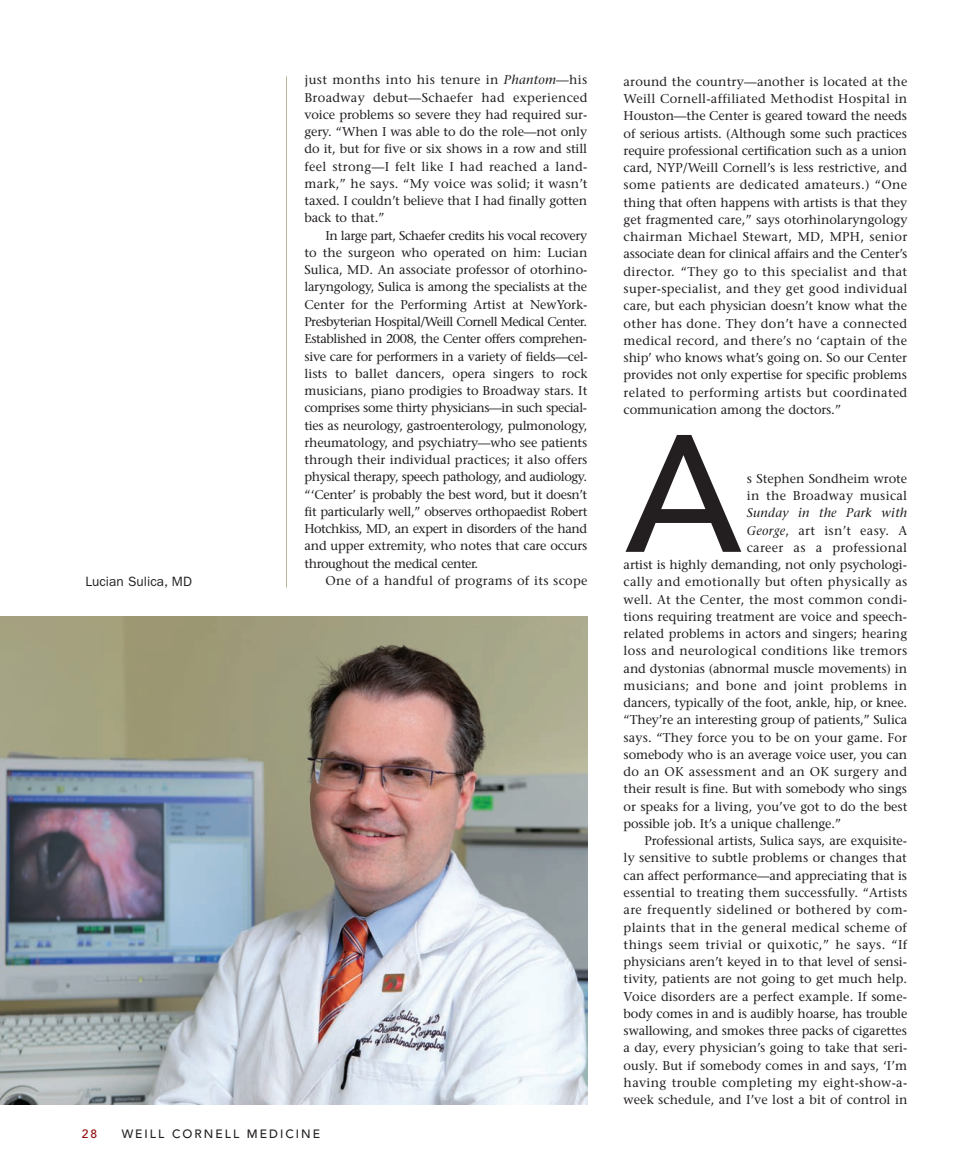
<style>
.page{position:relative;width:972px;height:1175px;background:#fff}
.page>*{position:absolute;margin:0;border:0;box-sizing:border-box;transform-origin:0 0}
.t1{font:500 165px "Avenir";color:#231f20}
.t2{font:13.5px "Franklin Gothic";color:#231f20}
.t3{font:12.75px/17.2px "Stone Serif";letter-spacing:-.01em;color:#231f20;text-align:justify}
.t4{font:12.75px "Stone Serif";letter-spacing:.025em;color:#231f20}
.t5{font:12.75px "Stone Serif";letter-spacing:-.035em;color:#231f20}
.t6{font:12.75px "Stone Serif";letter-spacing:.01em;color:#231f20}
.t7{font:12.75px "Stone Serif";letter-spacing:-.03em;color:#231f20}
.t8{font:12.75px "Stone Serif";letter-spacing:.02em;color:#231f20}
.t9{font:12.75px "Stone Serif";letter-spacing:-.04em;color:#231f20}
.t10{font:12.75px "Stone Serif";letter-spacing:.015em;color:#231f20}
.t11{font:italic 12.75px "Stone Serif";letter-spacing:.025em;color:#231f20}
.t12{font:500 12px "Avenir";letter-spacing:.165em;color:#231f20}
.t13{font:500 12px "Avenir";color:#910b0f}
.s1{font-style:italic}
</style>
<div class="page">
<hr style="left:286px;top:76px;width:1px;height:511px;background:#bdb49c">
<img style="left:0;top:616px;width:587px;height:488px">
<p class="t2" style="left:85px;top:576px;width:108px">Lucian Sulica, MD</p>
<p class="t4" style="left:304px;top:75px;width:284px">just months into his tenure in <span class="s1">Phantom</span>—his</p>
<p class="t4" style="left:304px;top:92px;width:284px">Broadway debut—Schaefer had experienced</p>
<p class="t3" style="left:304px;top:107px;width:284px">voice problems so severe they had required sur-</p>
<p class="t3" style="left:304px;top:124px;width:284px">gery. “When I was able to do the role—not only</p>
<p class="t3" style="left:304px;top:142px;width:284px">do it, but for five or six shows in a row and still</p>
<p class="t4" style="left:304px;top:161px;width:284px">feel strong—I felt like I had reached a land-</p>
<p class="t10" style="left:304px;top:178px;width:285px">mark,” he says. “My voice was solid; it wasn’t</p>
<p class="t3" style="left:304px;top:193px;width:284px">taxed. I couldn’t believe that I had finally gotten</p>
<p class="t3" style="left:304px;top:211px;width:82px">back to that.”</p>
<p class="t5" style="left:326px;top:230px;width:263px">In large part, Schaefer credits his vocal recovery</p>
<p class="t3" style="left:304px;top:245px;width:284px">to the surgeon who operated on him: Lucian</p>
<p class="t3" style="left:304px;top:262px;width:284px">Sulica, MD. An associate professor of otorhino-</p>
<p class="t3" style="left:304px;top:280px;width:284px">laryngology, Sulica is among the specialists at the</p>
<p class="t3" style="left:304px;top:297px;width:284px">Center for the Performing Artist at NewYork-</p>
<p class="t9" style="left:304px;top:316px;width:284px">Presbyterian Hospital/Weill Cornell Medical Center.</p>
<p class="t5" style="left:304px;top:334px;width:284px">Established in 2008, the Center offers comprehen-</p>
<p class="t3" style="left:304px;top:349px;width:285px">sive care for performers in a variety of fields—cel-</p>
<p class="t3" style="left:304px;top:366px;width:284px">lists to ballet dancers, opera singers to rock</p>
<p class="t3" style="left:304px;top:383px;width:284px">musicians, piano prodigies to Broadway stars. It</p>
<p class="t5" style="left:304px;top:403px;width:284px">comprises some thirty physicians—in such special-</p>
<p class="t3" style="left:304px;top:418px;width:285px">ties as neurology, gastroenterology, pulmonology,</p>
<p class="t3" style="left:304px;top:435px;width:284px">rheumatology, and psychiatry—who see patients</p>
<p class="t3" style="left:304px;top:452px;width:285px">through their individual practices; it also offers</p>
<p class="t5" style="left:304px;top:472px;width:284px">physical therapy, speech pathology, and audiology.</p>
<p class="t7" style="left:304px;top:489px;width:284px">“‘Center’ is probably the best word, but it doesn’t</p>
<p class="t7" style="left:304px;top:506px;width:284px">fit particularly well,” observes orthopaedist Robert</p>
<p class="t5" style="left:304px;top:523px;width:284px">Hotchkiss, MD, an expert in disorders of the hand</p>
<p class="t3" style="left:304px;top:538px;width:284px">and upper extremity, who notes that care occurs</p>
<p class="t5" style="left:304px;top:558px;width:175px">throughout the medical center.</p>
<p class="t4" style="left:326px;top:575px;width:263px">One of a handful of programs of its scope</p>
<p class="t13" style="left:82px;top:1129px;width:17px">28</p>
<p class="t12" style="left:122px;top:1129px;width:200px">WEILL CORNELL MEDICINE</p>
<p class="t3" style="left:624px;top:74px;width:285px">around the country—another is located at the Weill Cornell-affiliated Methodist Hospital in Houston—the Center is geared toward the needs of serious artists. (Although some such practices require professional certification such as a union card, NYP/Weill Cornell’s is less restrictive, and some patients are dedicated amateurs.) “One thing that often happens with artists is that they get fragmented care,” says otorhinolaryngology chairman Michael Stewart, MD, MPH, senior associate dean for clinical affairs and the Center’s director. “They go to this specialist and that super-specialist, and they get good individual care, but each physician doesn’t know what the other has done. They don’t have a connected medical record, and there’s no ‘captain of the ship’ who knows what’s going on. So our Center provides not only expertise for specific problems related to performing artists but coordinated communication among the doctors.”</p>
<p class="t1" style="left:625px;top:427px;width:118px">A</p>
<p class="t3" style="left:747px;top:471px;width:162px">s Stephen Sondheim wrote</p>
<p class="t4" style="left:747px;top:490px;width:162px">in the Broadway musical</p>
<p class="t11" style="left:747px;top:508px;width:162px">Sunday in the Park with</p>
<p class="t4" style="left:747px;top:525px;width:162px"><span class="s1">George</span>, art isn’t easy. A</p>
<p class="t4" style="left:747px;top:542px;width:162px">career as a professional</p>
<p class="t3" style="left:624px;top:557px;width:285px">artist is highly demanding, not only psychologi-</p>
<p class="t4" style="left:624px;top:577px;width:285px">cally and emotionally but often physically as</p>
<p class="t8" style="left:624px;top:594px;width:285px">well. At the Center, the most common condi-</p>
<p class="t3" style="left:624px;top:609px;width:285px">tions requiring treatment are voice and speech-</p>
<p class="t3" style="left:624px;top:626px;width:285px">related problems in actors and singers; hearing</p>
<p class="t4" style="left:624px;top:646px;width:285px">loss and neurological conditions like tremors</p>
<p class="t3" style="left:624px;top:661px;width:285px">and dystonias (abnormal muscle movements) in</p>
<p class="t4" style="left:624px;top:680px;width:285px">musicians; and bone and joint problems in</p>
<p class="t3" style="left:624px;top:695px;width:285px">dancers, typically of the foot, ankle, hip, or knee.</p>
<p class="t3" style="left:624px;top:712px;width:285px">“They’re an interesting group of patients,” Sulica</p>
<p class="t6" style="left:624px;top:732px;width:285px">says. “They force you to be on your game. For</p>
<p class="t3" style="left:624px;top:747px;width:285px">somebody who is an average voice user, you can</p>
<p class="t4" style="left:624px;top:766px;width:285px">do an OK assessment and an OK surgery and</p>
<p class="t3" style="left:624px;top:781px;width:285px">their result is fine. But with somebody who sings</p>
<p class="t3" style="left:624px;top:799px;width:285px">or speaks for a living, you’ve got to do the best</p>
<p class="t3" style="left:624px;top:816px;width:219px">possible job. It’s a unique challenge.”</p>
<p class="t3" style="left:645px;top:833px;width:264px">Professional artists, Sulica says, are exquisite-</p>
<p class="t3" style="left:624px;top:850px;width:285px">ly sensitive to subtle problems or changes that</p>
<p class="t3" style="left:624px;top:868px;width:285px">can affect performance—and appreciating that is</p>
<p class="t6" style="left:624px;top:887px;width:285px">essential to treating them successfully. “Artists</p>
<p class="t4" style="left:624px;top:904px;width:285px">are frequently sidelined or bothered by com-</p>
<p class="t8" style="left:624px;top:922px;width:285px">plaints that in the general medical scheme of</p>
<p class="t4" style="left:624px;top:939px;width:285px">things seem trivial or quixotic,” he says. “If</p>
<p class="t3" style="left:624px;top:954px;width:285px">physicians aren’t keyed in to that level of sensi-</p>
<p class="t3" style="left:624px;top:971px;width:285px">tivity, patients are not going to get much help.</p>
<p class="t6" style="left:624px;top:991px;width:285px">Voice disorders are a perfect example. If some-</p>
<p class="t3" style="left:624px;top:1006px;width:285px">body comes in and is audibly hoarse, has trouble</p>
<p class="t3" style="left:624px;top:1023px;width:285px">swallowing, and smokes three packs of cigarettes</p>
<p class="t3" style="left:624px;top:1040px;width:285px">a day, every physician’s going to take that seri-</p>
<p class="t3" style="left:624px;top:1057px;width:285px">ously. But if somebody comes in and says, ‘I’m</p>
<p class="t4" style="left:624px;top:1077px;width:285px">having trouble completing my eight-show-a-</p>
<p class="t3" style="left:624px;top:1092px;width:285px">week schedule, and I’ve lost a bit of control in</p>
</div>
